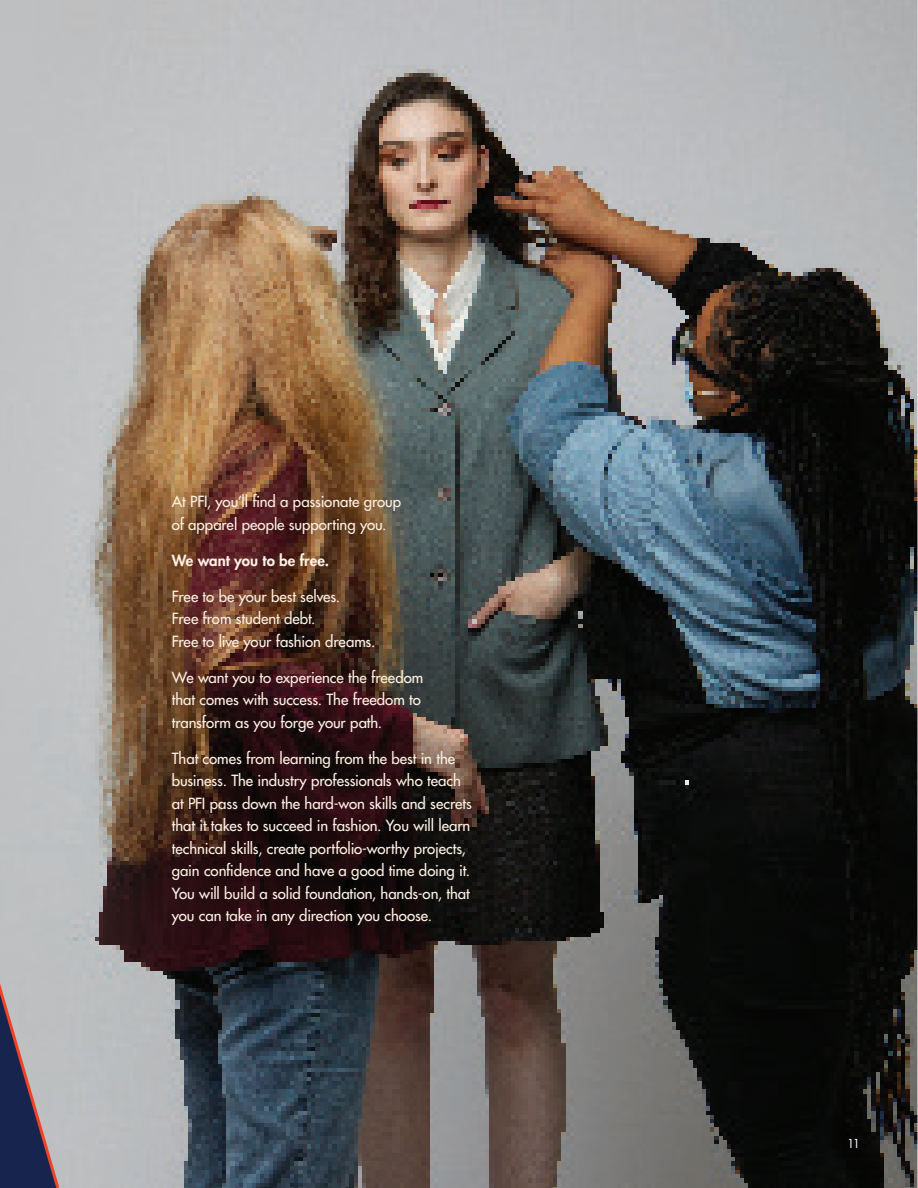
<style>
.page{position:relative;width:918px;height:1188px;background:#fff}
.page>*{position:absolute;margin:0;border:0;box-sizing:border-box;transform-origin:0 0}
.Body{font:500 15px/22.5px "Futura Std";letter-spacing:-.005em;color:#fef2e5}
.Body-2{font:800 15px "Futura Std";color:#fef2e5}
.t1{font:12px "Futura Std";color:#fff}
</style>
<div class="page">
<img style="left:62px;top:0;width:855px;height:1188px">
<svg style="left:0;top:0;width:62px;height:1188px;background:#b3b4b8"></svg>
<p class="Body" style="left:172px;top:491px;width:231px">At PFI, you’ll find a passionate group of apparel people supporting you.</p>
<p class="Body-2" style="left:172px;top:551px;width:159px">We want you to be free.</p>
<p class="Body" style="left:172px;top:585px;width:205px">Free to be your best selves.<br>Free from student debt.<br>Free to live your fashion dreams.</p>
<p class="Body" style="left:172px;top:666px;width:253px">We want you to experience the freedom that comes with success. The freedom to transform as you forge your path.</p>
<p class="Body" style="left:172px;top:747px;width:301px">That comes from learning from the best in the business. The industry professionals who teach at PFI pass down the hard-won skills and secrets that it takes to succeed in fashion. You will learn technical skills, create portfolio-worthy projects, gain confidence and have a good time doing it.<br>You will build a solid foundation, hands-on, that you can take in any direction you choose.</p>
<p class="t1" style="left:847px;top:1136px;width:15px">11</p>
</div>
